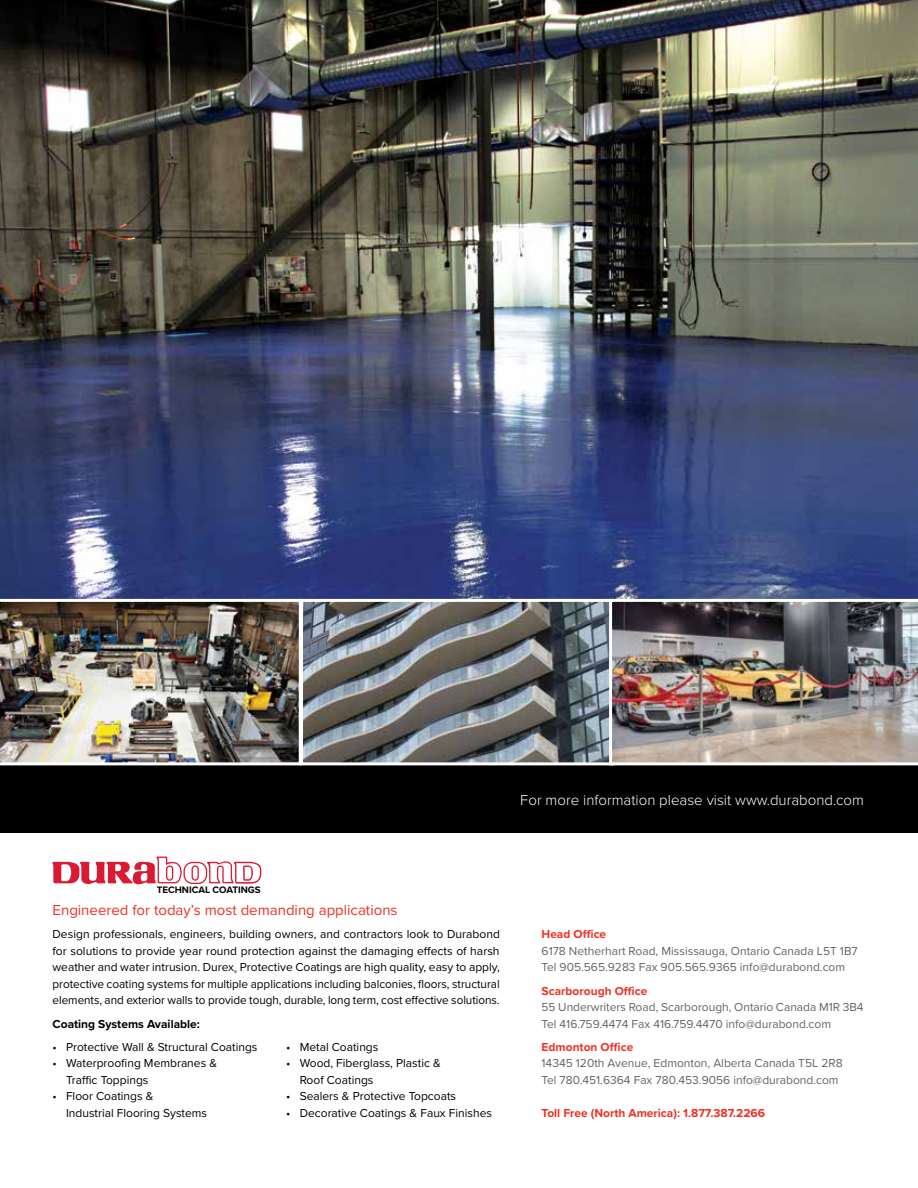
<style>
.page{position:relative;width:918px;height:1188px;background:#fff}
.page>*{position:absolute;margin:0;border:0;box-sizing:border-box;transform-origin:0 0}
.t1{font:300 15px "Proxima Nova";color:#fff}
.t2{font:15px "Proxima Nova";color:#ee3124}
.t3{font:12px/16.5px "Proxima Nova";color:#000}
.t4{font:12px/16.5px "Proxima Nova";color:#636466}
.t5{font:700 12px "Proxima Nova";color:#ee3124}
.t6{font:700 12px "Proxima Nova";color:#000}
.t7{font:700 9.75px "Proxima Nova";color:#000}
</style>
<div class="page">
<img style="left:0;top:0;width:918px;height:599px">
<div style="left:0;top:765px;width:918px;height:68px;background:#000"></div>
<svg style="left:52px;top:857px;width:209px;height:28px"></svg>
<img style="left:0;top:601px;width:299px;height:162px">
<img style="left:304px;top:603px;width:305px;height:158px">
<div style="left:300px;top:599px;width:314px;height:166px;border:3px solid #fff"></div>
<img style="left:609px;top:599px;width:309px;height:166px">
<p class="t1" style="left:520px;top:789px;width:345px">For more information please visit www.durabond.com</p>
<p class="t7" style="left:157px;top:883px;width:106px">TECHNICAL COATINGS</p>
<p class="t2" style="left:53px;top:899px;width:347px">Engineered for today’s most demanding applications</p>
<p class="t3" style="left:53px;top:926px;width:449px;text-align:justify">Design professionals, engineers, building owners, and contractors look to Durabond for solutions to provide year round protection against the damaging effects of harsh weather and water intrusion. Durex<sub>®</sub> Protective Coatings are high quality, easy to apply, protective coating systems for multiple applications including balconies, floors, structural elements, and exterior walls to provide tough, durable, long term, cost effective solutions.</p>
<p class="t6" style="left:53px;top:1015px;width:149px">Coating Systems Available:</p>
<p class="t3" style="left:53px;top:1038px;width:206px">• Protective Wall &amp; Structural Coatings</p>
<p class="t3" style="left:66px;top:1055px;width:153px;text-indent:-14px">• Waterproofing Membranes &amp;<br>Traffic Toppings</p>
<p class="t3" style="left:66px;top:1088px;width:143px;text-indent:-14px">• Floor Coatings &amp;<br>Industrial Flooring Systems</p>
<p class="t3" style="left:286px;top:1038px;width:94px">• Metal Coatings</p>
<p class="t3" style="left:300px;top:1055px;width:143px;text-indent:-14px">• Wood, Fiberglass, Plastic &amp;<br>Roof Coatings</p>
<p class="t3" style="left:286px;top:1088px;width:171px">• Sealers &amp; Protective Topcoats</p>
<p class="t3" style="left:286px;top:1104px;width:207px">• Decorative Coatings &amp; Faux Finishes</p>
<p class="t5" style="left:542px;top:925px;width:66px">Head Office</p>
<p class="t4" style="left:542px;top:942px;width:318px">6178 Netherhart Road, Mississauga, Ontario Canada L5T 1B7<br>Tel 905.565.9283 Fax 905.565.9365 info@durabond.com</p>
<p class="t5" style="left:542px;top:982px;width:107px">Scarborough Office</p>
<p class="t4" style="left:542px;top:998px;width:324px">55 Underwriters Road, Scarborough, Ontario Canada M1R 3B4<br>Tel 416.759.4474 Fax 416.759.4470 info@durabond.com</p>
<p class="t5" style="left:542px;top:1038px;width:93px">Edmonton Office</p>
<p class="t4" style="left:542px;top:1054px;width:303px">14345 120th Avenue, Edmonton, Alberta Canada T5L 2R8<br>Tel 780.451.6364 Fax 780.453.9056 info@durabond.com</p>
<p class="t5" style="left:542px;top:1104px;width:225px">Toll Free (North America): 1.877.387.2266</p>
</div>
